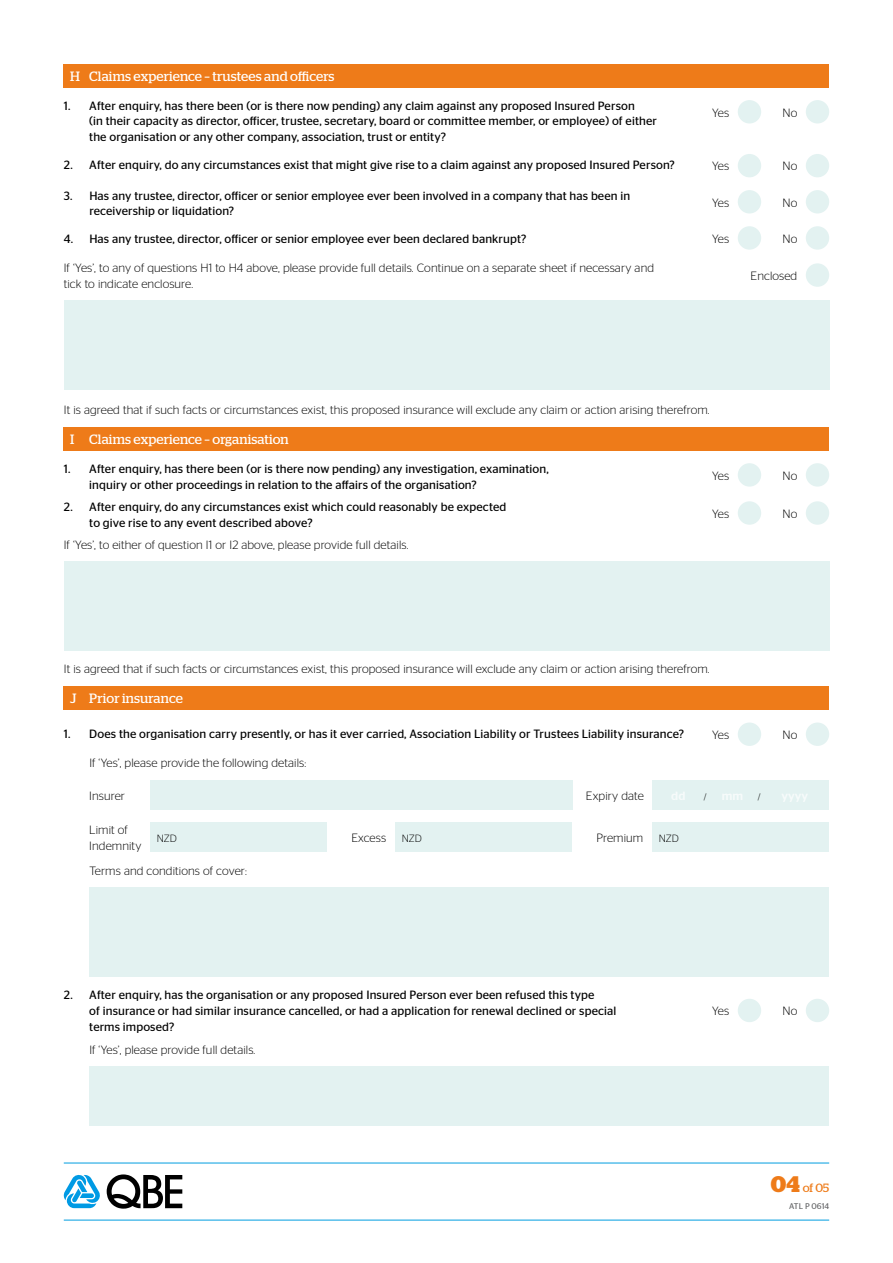
<style>
.page{position:relative;width:893px;height:1263px;background:#fff}
.page>*{position:absolute;margin:0;border:0;box-sizing:border-box;transform-origin:0 0}
.t1{font:13.5px "Stag";letter-spacing:.01em;color:#fff}
.t2{font:12px/15.8px "Stag Sans";letter-spacing:.01em;color:#000}
.t3{font:300 12px/15.8px "Stag Sans";letter-spacing:.01em;color:#000}
.t4{font:12px "Stag";color:#ee7b19}
.t5{font:300 10.5px "Stag Sans";letter-spacing:.01em;color:#000}
.t6{font:300 9px "Stag Sans";color:#000}
.t7{font:8.25px "Stag Sans";color:#646567}
.s1{font-weight:500;font-size:12px;color:#fff}
.s2{font-weight:700;font-size:22.5px}
</style>
<div class="page">
<hr style="left:64px;top:1220px;width:765px;height:1px;background:#009ee0">
<hr style="left:64px;top:1163px;width:765px;height:1px;background:#009ee0">
<svg style="left:107px;top:1174px;width:75px;height:34px"></svg>
<svg style="left:64px;top:1174px;width:36px;height:34px"></svg>
<div style="left:738px;top:463px;width:23px;height:24px;background:#e3f2f1;border-radius:50%"></div>
<div style="left:806px;top:463px;width:23px;height:24px;background:#e3f2f1;border-radius:50%"></div>
<div style="left:738px;top:501px;width:23px;height:24px;background:#e3f2f1;border-radius:50%"></div>
<div style="left:806px;top:501px;width:23px;height:24px;background:#e3f2f1;border-radius:50%"></div>
<div style="left:738px;top:999px;width:23px;height:23px;background:#e3f2f1;border-radius:50%"></div>
<div style="left:89px;top:1066px;width:740px;height:60px;background:#e3f2f1"></div>
<div style="left:806px;top:999px;width:23px;height:23px;background:#e3f2f1;border-radius:50%"></div>
<div style="left:89px;top:887px;width:740px;height:90px;background:#e3f2f1"></div>
<div style="left:738px;top:722px;width:23px;height:24px;background:#e3f2f1;border-radius:50%"></div>
<div style="left:652px;top:822px;width:177px;height:30px;background:#e3f2f1"></div>
<div style="left:806px;top:722px;width:23px;height:24px;background:#e3f2f1;border-radius:50%"></div>
<div style="left:395px;top:822px;width:177px;height:30px;background:#e3f2f1"></div>
<div style="left:150px;top:822px;width:177px;height:30px;background:#e3f2f1"></div>
<div style="left:64px;top:562px;width:765px;height:89px;background:#e3f2f1"></div>
<div style="left:64px;top:300px;width:765px;height:90px;background:#e3f2f1"></div>
<div style="left:64px;top:427px;width:765px;height:23px;background:#ee7b19"></div>
<div style="left:64px;top:686px;width:765px;height:24px;background:#ee7b19"></div>
<div style="left:738px;top:100px;width:23px;height:23px;background:#e3f2f1;border-radius:50%"></div>
<div style="left:806px;top:100px;width:23px;height:23px;background:#e3f2f1;border-radius:50%"></div>
<div style="left:150px;top:780px;width:422px;height:30px;background:#e3f2f1"></div>
<div style="left:652px;top:780px;width:177px;height:30px;background:#e3f2f1"></div>
<div style="left:64px;top:64px;width:765px;height:23px;background:#ee7b19"></div>
<div style="left:738px;top:154px;width:23px;height:23px;background:#e3f2f1;border-radius:50%"></div>
<div style="left:806px;top:154px;width:23px;height:23px;background:#e3f2f1;border-radius:50%"></div>
<div style="left:738px;top:226px;width:23px;height:24px;background:#e3f2f1;border-radius:50%"></div>
<div style="left:806px;top:226px;width:23px;height:24px;background:#e3f2f1;border-radius:50%"></div>
<div style="left:738px;top:190px;width:23px;height:23px;background:#e3f2f1;border-radius:50%"></div>
<div style="left:806px;top:190px;width:23px;height:23px;background:#e3f2f1;border-radius:50%"></div>
<div style="left:806px;top:263px;width:23px;height:24px;background:#e3f2f1;border-radius:50%"></div>
<p class="t1" style="left:70px;top:68px;width:266px">H Claims experience – trustees and officers</p>
<p class="t2" style="left:89px;top:98px;width:569px;text-indent:-26px">1. After enquiry, has there been (or is there now pending) any claim against any proposed Insured Person<br>(in their capacity as director, officer, trustee, secretary, board or committee member, or employee) of either the organisation or any other company, association, trust or entity?</p>
<p class="t2" style="left:64px;top:157px;width:612px">2. After enquiry, do any circumstances exist that might give rise to a claim against any proposed Insured Person?</p>
<p class="t2" style="left:89px;top:188px;width:542px;text-indent:-26px">3. Has any trustee, director, officer or senior employee ever been involved in a company that has been in receivership or liquidation?</p>
<p class="t2" style="left:64px;top:231px;width:464px">4. Has any trustee, director, officer or senior employee ever been declared bankrupt?</p>
<p class="t3" style="left:64px;top:260px;width:592px">If ‘Yes’, to any of questions H1 to H4 above, please provide full details. Continue on a separate sheet if necessary and tick to indicate enclosure.</p>
<p class="t3" style="left:712px;top:104px;width:19px">Yes</p>
<p class="t3" style="left:782px;top:104px;width:16px">No</p>
<p class="t3" style="left:712px;top:158px;width:19px">Yes</p>
<p class="t3" style="left:782px;top:158px;width:16px">No</p>
<p class="t3" style="left:712px;top:194px;width:19px">Yes</p>
<p class="t3" style="left:782px;top:194px;width:16px">No</p>
<p class="t3" style="left:712px;top:231px;width:19px">Yes</p>
<p class="t3" style="left:782px;top:231px;width:16px">No</p>
<p class="t3" style="left:751px;top:268px;width:48px">Enclosed</p>
<p class="t3" style="left:64px;top:402px;width:647px">It is agreed that if such facts or circumstances exist, this proposed insurance will exclude any claim or action arising therefrom.</p>
<p class="t1" style="left:70px;top:431px;width:220px">I Claims experience – organisation</p>
<p class="t2" style="left:89px;top:461px;width:461px;text-indent:-26px">1. After enquiry, has there been (or is there now pending) any investigation, examination, inquiry or other proceedings in relation to the affairs of the organisation?</p>
<p class="t2" style="left:89px;top:499px;width:419px;text-indent:-26px">2. After enquiry, do any circumstances exist which could reasonably be expected to give rise to any event described above?</p>
<p class="t3" style="left:64px;top:537px;width:346px">If ‘Yes’, to either of question I1 or I2 above, please provide full details.</p>
<p class="t3" style="left:712px;top:467px;width:19px">Yes</p>
<p class="t3" style="left:782px;top:467px;width:16px">No</p>
<p class="t3" style="left:712px;top:506px;width:19px">Yes</p>
<p class="t3" style="left:782px;top:506px;width:16px">No</p>
<p class="t3" style="left:64px;top:661px;width:647px">It is agreed that if such facts or circumstances exist, this proposed insurance will exclude any claim or action arising therefrom.</p>
<p class="t1" style="left:70px;top:691px;width:114px">J Prior insurance</p>
<p class="t2" style="left:64px;top:726px;width:622px">1. Does the organisation carry presently, or has it ever carried, Association Liability or Trustees Liability insurance?</p>
<p class="t3" style="left:89px;top:755px;width:218px">If ‘Yes’, please provide the following details:</p>
<p class="t3" style="left:89px;top:787px;width:37px">Insurer</p>
<p class="t3" style="left:89px;top:822px;width:54px">Limit of<br>Indemnity</p>
<p class="t3" style="left:351px;top:830px;width:36px">Excess</p>
<p class="t5" style="left:402px;top:832px;width:22px">NZD</p>
<p class="t5" style="left:157px;top:832px;width:22px">NZD</p>
<p class="t3" style="left:89px;top:862px;width:159px">Terms and conditions of cover:</p>
<p class="t3" style="left:586px;top:787px;width:59px">Expiry date</p>
<p class="t3" style="left:596px;top:830px;width:48px">Premium</p>
<p class="t5" style="left:659px;top:832px;width:22px">NZD</p>
<p class="t3" style="left:712px;top:727px;width:19px">Yes</p>
<p class="t3" style="left:782px;top:727px;width:16px">No</p>
<p class="t6" style="left:704px;top:792px;width:58px">/<span class="s1">mm</span>/</p>
<p class="t2" style="left:89px;top:987px;width:528px;text-indent:-26px">2. After enquiry, has the organisation or any proposed Insured Person ever been refused this type<br>of insurance or had similar insurance cancelled, or had a application for renewal declined or special terms imposed?</p>
<p class="t3" style="left:89px;top:1041px;width:167px">If ‘Yes’, please provide full details.</p>
<p class="t3" style="left:712px;top:1003px;width:19px">Yes</p>
<p class="t3" style="left:782px;top:1003px;width:16px">No</p>
<p class="t4" style="left:771px;top:1181px;width:60px"><span class="s2">04</span> of 05</p>
<p class="t7" style="left:789px;top:1201px;width:42px">ATL P 0614</p>
</div>
